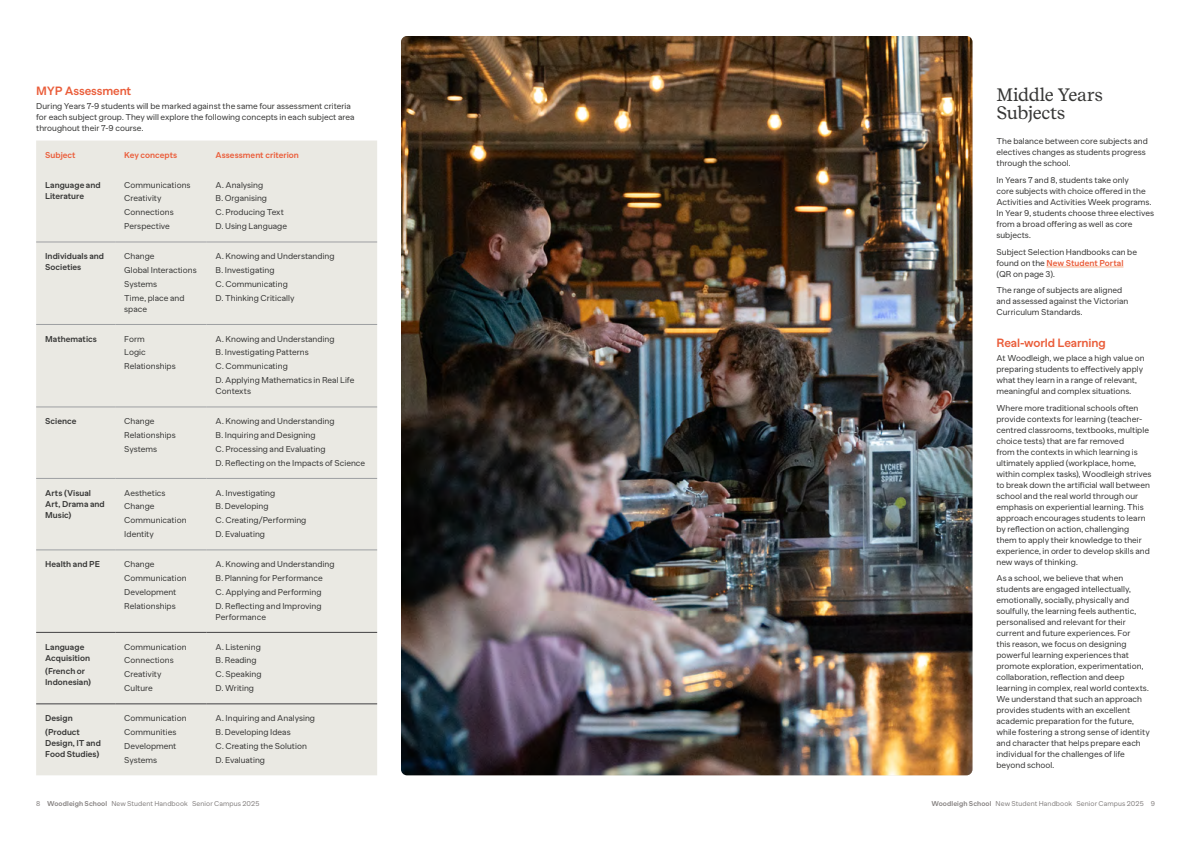
<style>
.page{position:relative;width:1191px;height:842px;background:#fff}
.page>*{position:absolute;margin:0;border:0;box-sizing:border-box;transform-origin:0 0}
.t1{font:18px/18px "Recife Text";letter-spacing:-.02em;color:#373736}
.t2{font:700 12px "MNKY Banana Grotesk";letter-spacing:-.01em;color:#ea5d3a}
.t3{font:8.5px/11px "MNKY Banana Grotesk";letter-spacing:.005em;color:#373736}
.t4{font:700 8.5px/11px "MNKY Banana Grotesk";letter-spacing:.005em;color:#373736}
.t5{font:700 8.5px "MNKY Banana Grotesk";color:#ea5d3a}
.t6{font:7px "MNKY Banana Grotesk";letter-spacing:.01em;color:#858180}
.s1{font-weight:700;color:#ea5d3a}
.s2{font-weight:700}
</style>
<div class="page">
<div style="left:36px;top:141px;width:341px;height:634px;background:#eae9e3"></div>
<hr style="left:36px;top:242px;width:79px;height:1px;background:#9d9fa2">
<hr style="left:115px;top:242px;width:92px;height:1px;background:#9d9fa2">
<hr style="left:207px;top:242px;width:170px;height:1px;background:#9d9fa2">
<hr style="left:36px;top:324px;width:79px;height:1px;background:#9d9fa2">
<hr style="left:115px;top:324px;width:92px;height:1px;background:#9d9fa2">
<hr style="left:207px;top:324px;width:170px;height:1px;background:#9d9fa2">
<hr style="left:36px;top:407px;width:79px;height:1px;background:#9d9fa2">
<hr style="left:115px;top:407px;width:92px;height:1px;background:#9d9fa2">
<hr style="left:207px;top:407px;width:170px;height:1px;background:#9d9fa2">
<hr style="left:36px;top:478px;width:79px;height:1px;background:#9d9fa2">
<hr style="left:115px;top:478px;width:92px;height:1px;background:#9d9fa2">
<hr style="left:207px;top:478px;width:170px;height:1px;background:#9d9fa2">
<hr style="left:36px;top:550px;width:79px;height:1px;background:#9d9fa2">
<hr style="left:115px;top:550px;width:92px;height:1px;background:#9d9fa2">
<hr style="left:207px;top:550px;width:170px;height:1px;background:#9d9fa2">
<hr style="left:36px;top:632px;width:79px;height:1px;background:#414042">
<hr style="left:115px;top:632px;width:92px;height:1px;background:#414042">
<hr style="left:207px;top:632px;width:170px;height:1px;background:#414042">
<hr style="left:36px;top:704px;width:79px;height:1px;background:#414042">
<hr style="left:115px;top:704px;width:92px;height:1px;background:#414042">
<hr style="left:207px;top:704px;width:170px;height:1px;background:#414042">
<hr style="left:1046px;top:266px;width:77px;height:2px;background:#fad2bf">
<img style="left:401px;top:36px;width:571px;height:739px">
<h2 class="t2" style="left:36px;top:84px;width:97px">MYP Assessment</h2>
<p class="t3" style="left:36px;top:101px;width:320px">During Years 7-9 students will be marked against the same four assessment criteria for each subject group. They will explore the following concepts in each subject area throughout their 7-9 course.</p>
<p class="t5" style="left:45px;top:150px;width:32px">Subject</p>
<p class="t5" style="left:124px;top:150px;width:54px">Key concepts</p>
<p class="t5" style="left:216px;top:150px;width:85px">Assessment criterion</p>
<p class="t4" style="left:45px;top:179px;width:57px">Language and<br>Literature</p>
<p class="t3" style="left:124px;top:178px;width:68px;line-height:13.8px">Communications<br>Creativity<br>Connections<br>Perspective</p>
<p class="t3" style="left:216px;top:178px;width:73px;line-height:13.8px">A. Analysing<br>B. Organising<br>C. Producing Text<br>D. Using Language</p>
<p class="t4" style="left:45px;top:251px;width:60px">Individuals and<br>Societies</p>
<p class="t3" style="left:124px;top:249px;width:74px;line-height:13.8px">Change<br>Global Interactions<br>Systems<br>Time, place and</p>
<p class="t3" style="left:124px;top:303px;width:24px">space</p>
<p class="t3" style="left:216px;top:249px;width:120px;line-height:13.8px">A. Knowing and Understanding<br>B. Investigating<br>C. Communicating<br>D. Thinking Critically</p>
<p class="t4" style="left:45px;top:333px;width:53px">Mathematics</p>
<p class="t3" style="left:124px;top:332px;width:53px;line-height:13.8px">Form<br>Logic<br>Relationships</p>
<p class="t3" style="left:216px;top:332px;width:140px;line-height:13.8px">A. Knowing and Understanding<br>B. Investigating Patterns<br>C. Communicating<br>D. Applying Mathematics in Real Life</p>
<p class="t3" style="left:216px;top:386px;width:37px">Contexts</p>
<p class="t4" style="left:45px;top:416px;width:33px">Science</p>
<p class="t3" style="left:124px;top:414px;width:53px;line-height:13.8px">Change<br>Relationships<br>Systems</p>
<p class="t3" style="left:216px;top:414px;width:151px;line-height:13.8px">A. Knowing and Understanding<br>B. Inquiring and Designing<br>C. Processing and Evaluating<br>D. Reflecting on the Impacts of Science</p>
<p class="t4" style="left:45px;top:487px;width:61px">Arts (Visual<br>Art, Drama and<br>Music)</p>
<p class="t3" style="left:124px;top:486px;width:64px;line-height:13.8px">Aesthetics<br>Change<br>Communication<br>Identity</p>
<p class="t3" style="left:216px;top:486px;width:92px;line-height:13.8px">A. Investigating<br>B. Developing<br>C. Creating/Performing<br>D. Evaluating</p>
<p class="t4" style="left:45px;top:559px;width:56px">Health and PE</p>
<p class="t3" style="left:124px;top:557px;width:64px;line-height:13.8px">Change<br>Communication<br>Development<br>Relationships</p>
<p class="t3" style="left:216px;top:557px;width:120px;line-height:13.8px">A. Knowing and Understanding<br>B. Planning for Performance<br>C. Applying and Performing<br>D. Reflecting and Improving</p>
<p class="t3" style="left:216px;top:611px;width:52px">Performance</p>
<p class="t4" style="left:45px;top:641px;width:46px">Language<br>Acquisition</p>
<p class="t4" style="left:45px;top:666px;width:47px">(French or<br>Indonesian)</p>
<p class="t3" style="left:124px;top:640px;width:64px;line-height:13.8px">Communication<br>Connections<br>Creativity<br>Culture</p>
<p class="t3" style="left:216px;top:640px;width:47px;line-height:13.8px">A. Listening<br>B. Reading<br>C. Speaking<br>D. Writing</p>
<p class="t4" style="left:45px;top:711px;width:36px;line-height:13.8px">Design (Product</p>
<p class="t4" style="left:45px;top:737px;width:57px">Design, IT and<br>Food Studies)</p>
<p class="t3" style="left:124px;top:711px;width:64px;line-height:13.8px">Communication<br>Communities<br>Development<br>Systems</p>
<p class="t3" style="left:216px;top:711px;width:101px;line-height:13.8px">A. Inquiring and Analysing<br>B. Developing Ideas<br>C. Creating the Solution<br>D. Evaluating</p>
<h1 class="t1" style="left:996px;top:85px;width:108px">Middle Years<br>Subjects</h1>
<p class="t3" style="left:996px;top:136px;width:153px">The balance between core subjects and electives changes as students progress through the school.</p>
<p class="t3" style="left:996px;top:175px;width:159px">In Years 7 and 8, students take only<br>core subjects with choice offered in the Activities and Activities Week programs.<br>In Year 9, students choose three electives from a broad offering as well as core subjects.</p>
<p class="t3" style="left:996px;top:246px;width:142px">Subject Selection Handbooks can be found on the <span class="s1">New Student Portal </span>(QR on page 3).</p>
<p class="t3" style="left:996px;top:285px;width:133px">The range of subjects are aligned and assessed against the Victorian<br>Curriculum Standards.</p>
<h2 class="t2" style="left:996px;top:337px;width:111px">Real-world Learning</h2>
<p class="t3" style="left:996px;top:353px;width:150px">At Woodleigh, we place a high value on preparing students to effectively apply what they learn in a range of relevant, meaningful and complex situations.</p>
<p class="t3" style="left:996px;top:402px;width:156px">Where more traditional schools often provide contexts for learning (teacher&shy;centred classrooms, textbooks, multiple choice tests) that are far removed<br>from the contexts in which learning is ultimately applied (workplace, home, within complex tasks), Woodleigh strives to break down the artificial wall between school and the real world through our emphasis on experiential learning. This approach encourages students to learn by reflection on action, challenging them to apply their knowledge to their experience, in order to develop skills and new ways of thinking.</p>
<p class="t3" style="left:996px;top:573px;width:155px">As a school, we believe that when students are engaged intellectually, emotionally, socially, physically and soulfully, the learning feels authentic, personalised and relevant for their current and future experiences. For<br>this reason, we focus on designing powerful learning experiences that promote exploration, experimentation, collaboration, reflection and deep learning in complex, real world contexts.<br>We understand that such an approach provides students with an excellent academic preparation for the future, while fostering a strong sense of identity and character that helps prepare each individual for the challenges of life beyond school.</p>
<p class="t6" style="left:36px;top:800px;width:225px">8 <span class="s2">Woodleigh School</span> New Student Handbook Senior Campus 2025</p>
<p class="t6" style="left:931px;top:800px;width:225px"><span class="s2">Woodleigh School</span> New Student Handbook Senior Campus 2025 9</p>
</div>
